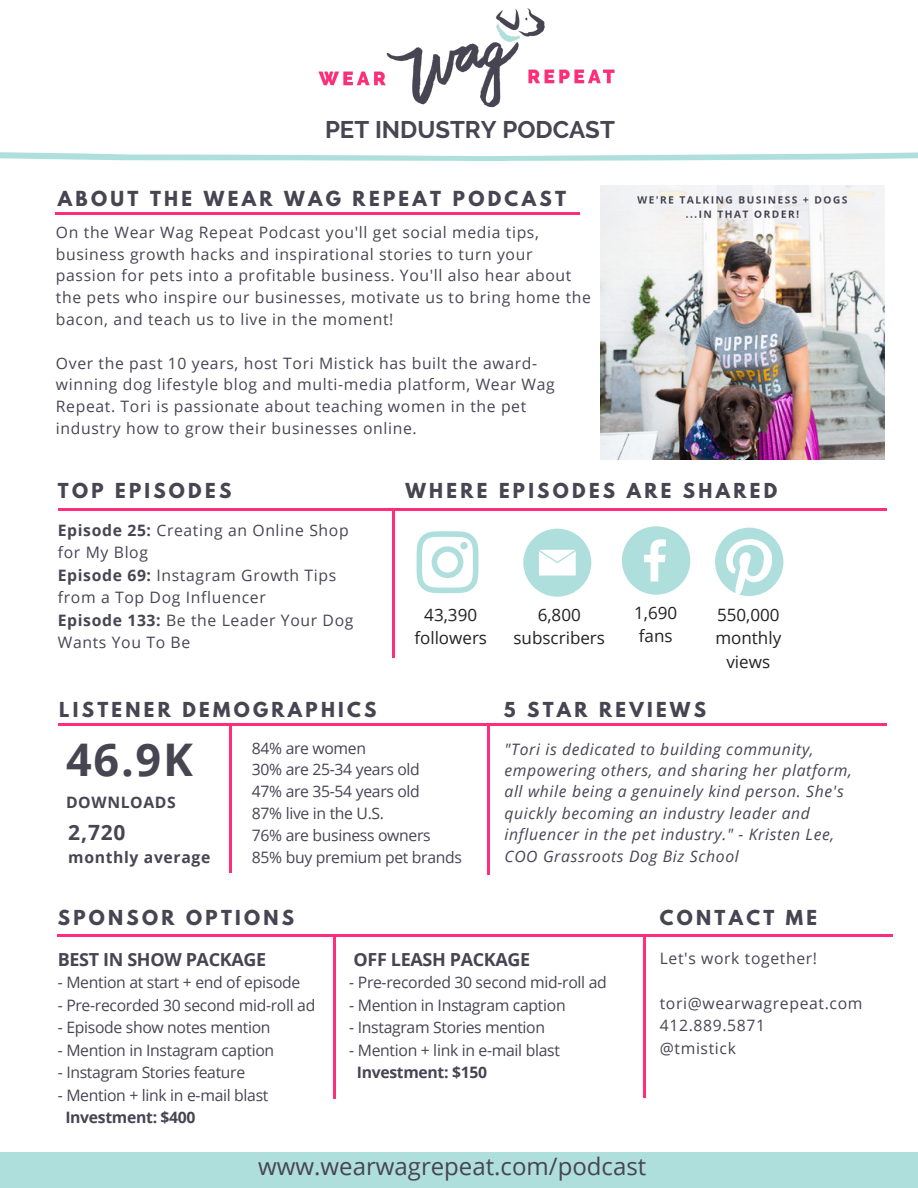
<style>
.page{position:relative;width:918px;height:1188px;background:#fff}
.page>*{position:absolute;margin:0;border:0;box-sizing:border-box;transform-origin:0 0}
.t1{font:700 45px "Open Sans";color:#474552}
.t2{font:24px "Open Sans";color:#474552}
.t3{font:700 24px "Raleway";color:#474552}
.t4{font:700 21px "Open Sans";color:#474552}
.t5{font:700 18.3px "League Spartan";letter-spacing:.18em;color:#474552}
.t6{font:700 18px "Open Sans";letter-spacing:-.02em;color:#474552}
.t7{font:16.95px/23.5px "Open Sans";color:#222;text-align:center}
.t8{font:15.75px/21.8px "Open Sans";letter-spacing:.04em;color:#474552}
.t9{font:15.75px/21.9px "Open Sans";letter-spacing:-.02em;color:#474552}
.t10{font:italic 15.75px/21.3px "Open Sans";letter-spacing:.04em;color:#474552}
.t11{font:700 15.75px "Open Sans";letter-spacing:-.02em;color:#474552}
.t12{font:700 15.75px "Open Sans";letter-spacing:.04em;color:#474552}
.s1{font-weight:700}
</style>
<div class="page">
<img style="left:318px;top:8px;width:297px;height:99px">
<svg style="left:0;top:152px;width:918px;height:9px;fill:#aedfdc"></svg>
<hr style="left:55px;top:212px;width:525px;height:3px;background:#ff2d7a">
<img style="left:601px;top:186px;width:283px;height:273px">
<hr style="left:58px;top:508px;width:828px;height:3px;background:#ff2d7a">
<hr style="left:392px;top:509px;width:3px;height:149px;background:#ff2d7a">
<hr style="left:58px;top:934px;width:835px;height:3px;background:#ff2d7a">
<hr style="left:333px;top:937px;width:3px;height:162px;background:#ff2d7a">
<div style="left:0;top:1152px;width:918px;height:36px;background:#aedfdc"></div>
<svg style="left:715px;top:528px;width:68px;height:68px"></svg>
<svg style="left:417px;top:531px;width:61px;height:62px"></svg>
<div style="left:460px;top:542px;width:8px;height:7px;background:#aedfdc;border-radius:50%"></div>
<div style="left:523px;top:529px;width:68px;height:68px;background:#aedfdc;border-radius:50%"></div>
<svg style="left:539px;top:550px;width:37px;height:26px"></svg>
<svg style="left:622px;top:526px;width:68px;height:69px"></svg>
<hr style="left:58px;top:723px;width:828px;height:3px;background:#ff2d7a">
<hr style="left:229px;top:725px;width:3px;height:148px;background:#ff2d7a">
<hr style="left:487px;top:726px;width:3px;height:149px;background:#ff2d7a">
<hr style="left:644px;top:935px;width:2px;height:163px;background:#ff2d7a">
<h2 class="t3" style="left:325px;top:116px;width:291px">PET INDUSTRY PODCAST</h2>
<p class="t5" style="left:58px;top:190px;width:510px">ABOUT THE WEAR WAG REPEAT PODCAST</p>
<p class="t8" style="left:56px;top:221px;width:537px">On the Wear Wag Repeat Podcast you'll get social media tips, business growth hacks and inspirational stories to turn your passion for pets into a profitable business. You'll also hear about the pets who inspire our businesses, motivate us to bring home the bacon, and teach us to live in the moment!</p>
<p class="t8" style="left:56px;top:352px;width:500px">Over the past 10 years, host Tori Mistick has built the award&shy;winning dog lifestyle blog and multi-media platform, Wear Wag Repeat. Tori is passionate about teaching women in the pet industry how to grow their businesses online.</p>
<p class="t5" style="left:58px;top:481px;width:175px">TOP EPISODES</p>
<p class="t8" style="left:58px;top:518px;width:297px;line-height:22.5px"><span class="s1">Episode 25:</span> Creating an Online Shop for My Blog<br><span class="s1">Episode 69:</span> Instagram Growth Tips from a Top Dog Influencer<br><span class="s1">Episode 133:</span> Be the Leader Your Dog<br>Wants You To Be</p>
<p class="t5" style="left:59px;top:701px;width:319px">LISTENER DEMOGRAPHICS</p>
<p class="t5" style="left:406px;top:481px;width:373px">WHERE EPISODES ARE SHARED</p>
<p class="t7" style="left:414px;top:602px;width:74px">43,390 followers</p>
<p class="t7" style="left:514px;top:602px;width:93px">6,800 subscribers</p>
<p class="t7" style="left:634px;top:600px;width:45px;text-align:left">1,690 fans</p>
<p class="t7" style="left:715px;top:602px;width:67px">550,000 monthly views</p>
<p class="t5" style="left:504px;top:701px;width:204px">5 STAR REVIEWS</p>
<h1 class="t1" style="left:66px;top:728px;width:128px">46.9K</h1>
<p class="t12" style="left:66px;top:791px;width:111px">DOWNLOADS</p>
<h3 class="t4" style="left:68px;top:817px;width:59px">2,720</h3>
<p class="t12" style="left:68px;top:847px;width:144px">monthly average</p>
<p class="t9" style="left:252px;top:737px;width:212px">84% are women<br>30% are 25-34 years old<br>47% are 35-54 years old<br>87% live in the U.S.<br>76% are business owners<br>85% buy premium pet brands</p>
<p class="t10" style="left:505px;top:738px;width:349px">"Tori is dedicated to building community, empowering others, and sharing her platform, all while being a genuinely kind person. She's quickly becoming an industry leader and influencer in the pet industry." - Kristen Lee, COO Grassroots Dog Biz School</p>
<p class="t5" style="left:58px;top:908px;width:238px">SPONSOR OPTIONS</p>
<p class="t5" style="left:660px;top:908px;width:159px">CONTACT ME</p>
<p class="t8" style="left:660px;top:947px;width:159px">Let's work together!</p>
<p class="t8" style="left:660px;top:992px;width:204px;line-height:22.5px">tori@wearwagrepeat.com<br>412.889.5871<br>@tmistick</p>
<p class="t6" style="left:58px;top:947px;width:210px">BEST IN SHOW PACKAGE</p>
<p class="t9" style="left:58px;top:971px;width:244px">- Mention at start + end of episode</p>
<p class="t9" style="left:58px;top:994px;width:259px">- Pre-recorded 30 second mid-roll ad</p>
<p class="t9" style="left:58px;top:1016px;width:214px">- Episode show notes mention</p>
<p class="t9" style="left:58px;top:1039px;width:218px">- Mention in Instagram caption</p>
<p class="t9" style="left:58px;top:1061px;width:189px">- Instagram Stories feature</p>
<p class="t9" style="left:58px;top:1084px;width:212px">- Mention + link in e-mail blast</p>
<p class="t11" style="left:65px;top:1107px;width:132px">Investment: $400</p>
<p class="t6" style="left:354px;top:947px;width:178px">OFF LEASH PACKAGE</p>
<p class="t9" style="left:349px;top:971px;width:259px">- Pre-recorded 30 second mid-roll ad</p>
<p class="t9" style="left:349px;top:994px;width:218px">- Mention in Instagram caption</p>
<p class="t9" style="left:349px;top:1016px;width:197px">- Instagram Stories mention</p>
<p class="t9" style="left:349px;top:1039px;width:212px">- Mention + link in e-mail blast</p>
<p class="t11" style="left:357px;top:1062px;width:132px">Investment: $150</p>
<h2 class="t2" style="left:258px;top:1150px;width:390px">www.wearwagrepeat.com/podcast</h2>
</div>
